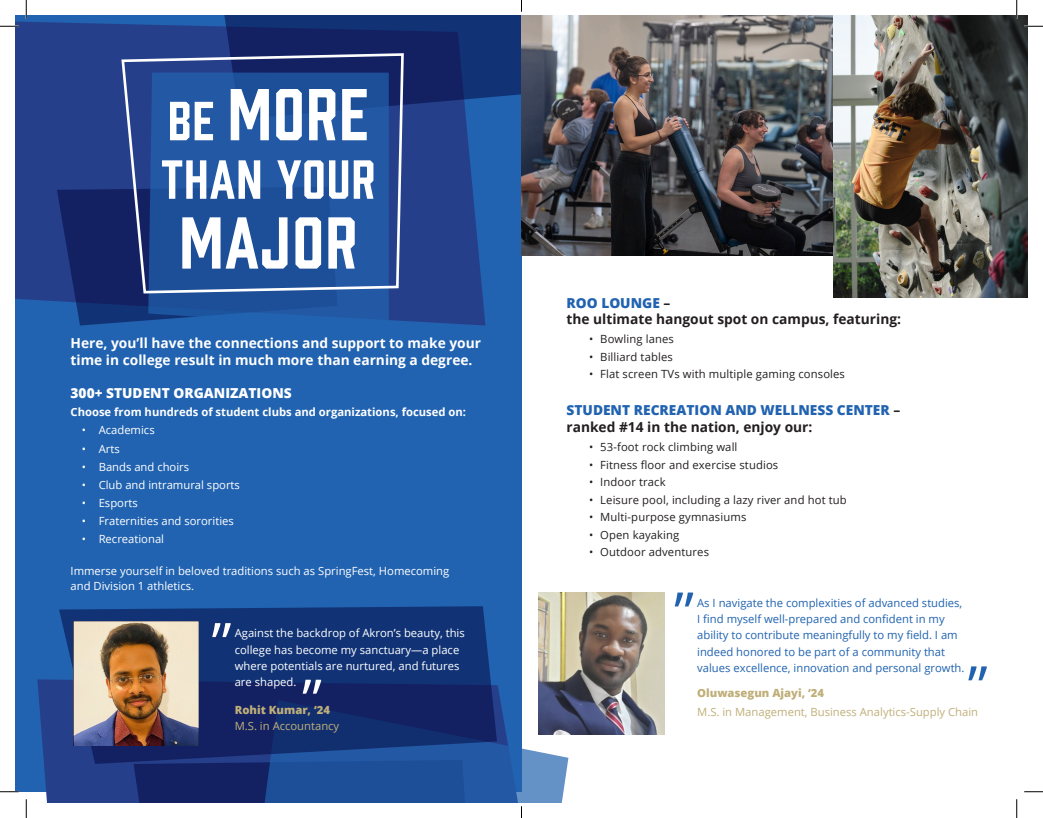
<style>
.page{position:relative;width:1043px;height:818px;background:#fff}
.page>*{position:absolute;margin:0;border:0;box-sizing:border-box;transform-origin:0 0}
.t1{font:67.38px "Prohibition";letter-spacing:.02em;color:#fff}
.t2{font:57px "Open Sans";color:#2163b0}
.t3{font:57px "Open Sans";color:#fff}
.t4{font:50.62px "Prohibition";letter-spacing:.02em;color:#fff}
.t5{font:700 13.75px/16.5px "Open Sans";color:#fff}
.t6{font:800 13.75px/17.5px "Open Sans";color:#2163b0}
.t7{font:700 13.75px/16.5px "Open Sans";color:#231f20}
.t8{font:800 13.75px "Open Sans";color:#fff}
.t9{font:11.25px/16.2px "Open Sans";color:#fff}
.t10{font:11.25px "Open Sans";letter-spacing:.01em;color:#231f20}
.t11{font:11.25px/16.2px "Open Sans";color:#2163b0}
.t12{font:11.25px "Open Sans";color:#c0af79}
.t13{font:700 11.25px "Open Sans";color:#fff}
.t14{font:800 11.25px "Open Sans";color:#c0af79}
.s1{font-size:50.62px}
.s2{font-weight:800;color:#2163b0}
.s3{font-weight:700;color:#231f20}
</style>
<div class="page">
<div style="left:15px;top:15px;width:506px;height:776px;background:#2163b0"></div>
<svg style="left:15px;top:22px;width:470px;height:303px;fill:#263f8b"></svg>
<svg style="left:37px;top:679px;width:463px;height:124px;fill:#263f8b"></svg>
<svg style="left:212px;top:15px;width:309px;height:104px"></svg>
<svg style="left:57px;top:187px;width:91px;height:138px;fill:#132163"></svg>
<svg style="left:148px;top:295px;width:241px;height:30px"></svg>
<svg style="left:120px;top:52px;width:285px;height:243px"></svg>
<img style="left:538px;top:592px;width:126px;height:142px">
<svg style="left:59px;top:606px;width:438px;height:158px;fill:#113375"></svg>
<img style="left:74px;top:621px;width:124px;height:124px">
<img style="left:521px;top:15px;width:312px;height:240px">
<img style="left:833px;top:15px;width:195px;height:282px">
<svg style="left:0;top:25px;width:19px;height:2px"></svg>
<svg style="left:1024px;top:25px;width:18px;height:2px"></svg>
<svg style="left:0;top:790px;width:19px;height:2px"></svg>
<svg style="left:1024px;top:791px;width:18px;height:1px"></svg>
<svg style="left:25px;top:0;width:2px;height:19px"></svg>
<svg style="left:25px;top:799px;width:2px;height:19px"></svg>
<svg style="left:1015px;top:0;width:2px;height:19px"></svg>
<svg style="left:1016px;top:799px;width:1px;height:19px"></svg>
<svg style="left:133px;top:700px;width:435px;height:118px"></svg>
<p class="t1" style="left:168px;top:68px;width:202px"><span class="s1">BE</span> MORE</p>
<p class="t4" style="left:161px;top:144px;width:215px">THAN YOUR</p>
<p class="t1" style="left:179px;top:196px;width:179px">MAJOR</p>
<p class="t5" style="left:71px;top:335px;width:412px">Here, you’ll have the connections and support to make your time in college result in much more than earning a degree.</p>
<p class="t8" style="left:71px;top:382px;width:223px">300+ STUDENT ORGANIZATIONS</p>
<p class="t13" style="left:71px;top:404px;width:397px">Choose from hundreds of student clubs and organizations, focused on:</p>
<p class="t9" style="left:82px;top:422px;width:74px">• Academics</p>
<p class="t9" style="left:82px;top:440px;width:39px">• Arts</p>
<p class="t9" style="left:82px;top:458px;width:109px">• Bands and choirs</p>
<p class="t9" style="left:82px;top:476px;width:160px">• Club and intramural sports</p>
<p class="t9" style="left:82px;top:494px;width:58px">• Esports</p>
<p class="t9" style="left:82px;top:512px;width:154px">• Fraternities and sororities</p>
<p class="t9" style="left:82px;top:530px;width:84px">• Recreational</p>
<p class="t9" style="left:71px;top:563px;width:380px;line-height:15px">Immerse yourself in beloved traditions such as SpringFest, Homecoming and Division 1 athletics.</p>
<p class="t3" style="left:211px;top:604px;width:21px">”</p>
<p class="t9" style="left:235px;top:624px;width:232px">Against the backdrop of Akron’s beauty, this</p>
<p class="t9" style="left:235px;top:641px;width:226px;text-align:justify">college has become my sanctuary—a place where potentials are nurtured, and futures are shaped.</p>
<p class="t14" style="left:235px;top:701px;width:97px">Rohit Kumar, ‘24</p>
<p class="t12" style="left:235px;top:718px;width:106px">M.S. in Accountancy</p>
<p class="t3" style="left:302px;top:660px;width:21px">”</p>
<p class="t7" style="left:566px;top:294px;width:336px"><span class="s2">ROO LOUNGE</span> –<br>the ultimate hangout spot on campus, featuring:</p>
<p class="t10" style="left:589px;top:331px;width:86px">• Bowling lanes</p>
<p class="t10" style="left:589px;top:349px;width:85px">• Billiard tables</p>
<p class="t10" style="left:589px;top:366px;width:257px">• Flat screen TVs with multiple gaming consoles</p>
<p class="t6" style="left:566px;top:400px;width:335px">STUDENT RECREATION AND WELLNESS CENTER <span class="s3">– ranked #14 in the nation, enjoy our:</span></p>
<p class="t10" style="left:589px;top:439px;width:150px">• 53-foot rock climbing wall</p>
<p class="t10" style="left:589px;top:457px;width:191px">• Fitness floor and exercise studios</p>
<p class="t10" style="left:589px;top:474px;width:78px">• Indoor track</p>
<p class="t10" style="left:589px;top:492px;width:259px">• Leisure pool, including a lazy river and hot tub</p>
<p class="t10" style="left:589px;top:509px;width:159px">• Multi-purpose gymnasiums</p>
<p class="t10" style="left:589px;top:527px;width:92px">• Open kayaking</p>
<p class="t10" style="left:589px;top:544px;width:121px">• Outdoor adventures</p>
<p class="t2" style="left:674px;top:573px;width:21px">”</p>
<p class="t11" style="left:697px;top:594px;width:269px">As I navigate the complexities of advanced studies, I find myself well-prepared and confident in my ability to contribute meaningfully to my field. I am indeed honored to be part of a community that values excellence, innovation and personal growth.</p>
<p class="t14" style="left:697px;top:684px;width:128px">Oluwasegun Ajayi, ‘24</p>
<p class="t12" style="left:697px;top:704px;width:282px">M.S. in Management, Business Analytics-Supply Chain</p>
<p class="t2" style="left:967px;top:647px;width:21px">”</p>
</div>
